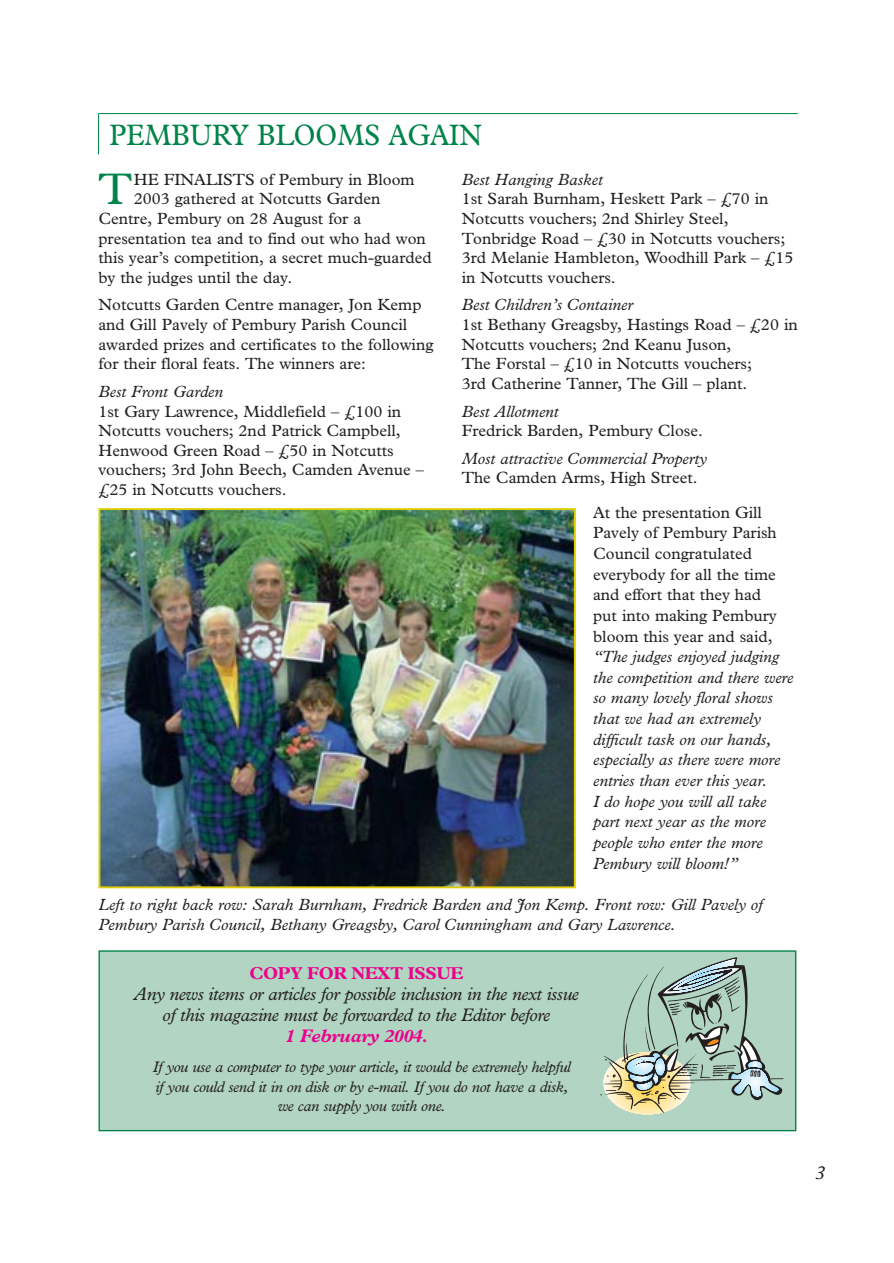
<style>
.page{position:relative;width:894px;height:1263px;background:#fff}
.page>*{position:absolute;margin:0;border:0;box-sizing:border-box;transform-origin:0 0}
.t1{font:44.55px "M Plantin";color:#008348}
.t2{font:29.7px "M Plantin";color:#008348;scale:.9 1}
.t3{font:italic 19.2px "M Plantin";color:#231f20}
.t4{font:italic 18.3px/21.1px "M Plantin";letter-spacing:-.02em;color:#231f20;text-align:center}
.t5{font:italic 700 18.3px "M Plantin";letter-spacing:-.02em;color:#ec008c}
.t6{font:700 17.25px "M Plantin";letter-spacing:-.02em;color:#ec008c}
.t7{font:16.35px/19.6px "M Plantin";color:#231f20}
.t8{font:italic 16.35px/20.7px "M Plantin";color:#231f20}
.t9{font:italic 15.3px/19.2px "M Plantin";letter-spacing:-.02em;color:#231f20;text-align:center}
</style>
<div class="page">
<div style="left:99px;top:951px;width:697px;height:180px;background:#b2d4c2"></div>
<div style="left:98px;top:950px;width:698px;height:181px;border:1px solid #008348"></div>
<svg style="left:600px;top:957px;width:183px;height:157px"></svg>
<hr style="left:98px;top:114px;width:1px;height:40px;background:#008348">
<hr style="left:98px;top:113px;width:700px;height:1px;background:#008348">
<img style="left:101px;top:511px;width:472px;height:374px">
<div style="left:98px;top:508px;width:478px;height:380px;border:2px solid #dccc00"></div>
<h2 class="t2" style="left:109px;top:126px;width:415px">PEMBURY BLOOMS AGAIN</h2>
<h1 class="t1" style="left:98px;top:175px;width:35px">T</h1>
<p class="t7" style="left:134px;top:171px;width:282px">HE FINALISTS of Pembury in Bloom</p>
<p class="t8" style="left:462px;top:171px;width:143px">Best Hanging Basket</p>
<p class="t7" style="left:462px;top:191px;width:333px">1st Sarah Burnham, Heskett Park – £70 in Notcutts vouchers; 2nd Shirley Steel, Tonbridge Road – £30 in Notcutts vouchers; 3rd Melanie Hambleton, Woodhill Park – £15 in Notcutts vouchers.</p>
<p class="t8" style="left:462px;top:296px;width:173px">Best Children’s Container</p>
<p class="t7" style="left:462px;top:316px;width:338px">1st Bethany Greagsby, Hastings Road – £20 in Notcutts vouchers; 2nd Keanu Juson,<br>The Forstal – £10 in Notcutts vouchers;<br>3rd Catherine Tanner, The Gill – plant.</p>
<p class="t8" style="left:462px;top:402px;width:98px">Best Allotment</p>
<p class="t7" style="left:462px;top:422px;width:243px">Fredrick Barden, Pembury Close.</p>
<p class="t8" style="left:462px;top:450px;width:247px">Most attractive Commercial Property</p>
<p class="t7" style="left:593px;top:463px;width:170px;line-height:34.2px;text-indent:-131px">The Camden Arms, High Street.<br>At the presentation Gill</p>
<p class="t7" style="left:593px;top:524px;width:185px;line-height:20.7px">Pavely of Pembury Parish<br>Council congratulated everybody for all the time and effort that they had put into making Pembury bloom this year and said,</p>
<p class="t8" style="left:593px;top:648px;width:202px">“The judges enjoyed judging the competition and there were so many lovely floral shows that we had an extremely difficult task on our hands, especially as there were more entries than ever this year.<br>I do hope you will all take part next year as the more people who enter the more<br>Pembury will bloom!”</p>
<p class="t8" style="left:98px;top:896px;width:666px;line-height:19.6px">Left to right back row: Sarah Burnham, Fredrick Barden and Jon Kemp. Front row: Gill Pavely of<br>Pembury Parish Council, Bethany Greagsby, Carol Cunningham and Gary Lawrence.</p>
<p class="t7" style="left:134px;top:191px;width:248px">2003 gathered at Notcutts Garden</p>
<p class="t7" style="left:98px;top:210px;width:264px">Centre, Pembury on 28 August for a</p>
<p class="t7" style="left:98px;top:230px;width:329px">presentation tea and to find out who had won</p>
<p class="t7" style="left:98px;top:249px;width:335px">this year’s competition, a secret much-guarded</p>
<p class="t7" style="left:98px;top:269px;width:195px">by the judges until the day.</p>
<p class="t7" style="left:98px;top:297px;width:337px">Notcutts Garden Centre manager, Jon Kemp and Gill Pavely of Pembury Parish Council awarded prizes and certificates to the following for their floral feats. The winners are:</p>
<p class="t8" style="left:98px;top:383px;width:126px">Best Front Garden</p>
<p class="t7" style="left:98px;top:403px;width:327px">1st Gary Lawrence, Middlefield – £100 in Notcutts vouchers; 2nd Patrick Campbell, Henwood Green Road – £50 in Notcutts vouchers; 3rd John Beech, Camden Avenue – £25 in Notcutts vouchers.</p>
<p class="t6" style="left:250px;top:967px;width:215px">COPY FOR NEXT ISSUE</p>
<p class="t4" style="left:134px;top:985px;width:447px">Any news items or articles for possible inclusion in the next issue of this magazine must be forwarded to the Editor before</p>
<p class="t5" style="left:285px;top:1030px;width:144px">1 February 2004.</p>
<p class="t9" style="left:153px;top:1059px;width:419px">If you use a computer to type your article, it would be extremely helpful if you could send it in on disk or by e-mail. If you do not have a disk, we can supply you with one.</p>
<p class="t3" style="left:815px;top:1167px;width:12px">3</p>
</div>
